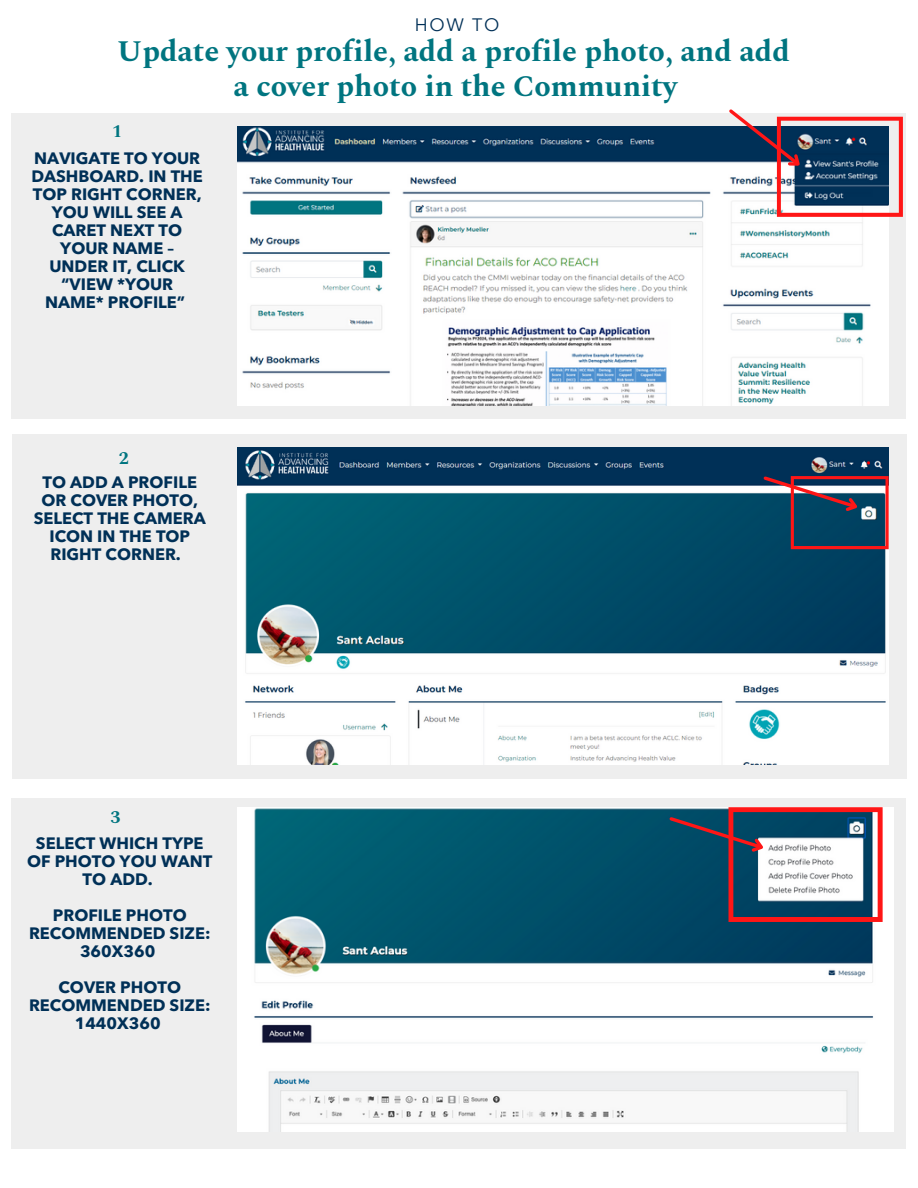
<style>
.page{position:relative;width:918px;height:1188px;background:#fff}
.page>*{position:absolute;margin:0;border:0;box-sizing:border-box;transform-origin:0 0}
.t1{font:700 30px/34.8px "Spectral";color:#007580;text-align:center}
.t2{font:18px "Avenir Next LT Pro";color:#003057}
.t3{font:700 18px "Spectral";color:#007580}
.t4{font:700 16.5px/18px "Avenir Next LT Pro";color:#003057;text-align:center}
</style>
<div class="page">
<div style="left:12px;top:113px;width:894px;height:306px;background:#eee"></div>
<div style="left:12px;top:798px;width:894px;height:351px;background:#eee"></div>
<img style="left:238px;top:807px;width:656px;height:324px">
<div style="left:12px;top:434px;width:895px;height:345px;background:#eee"></div>
<svg style="left:667px;top:807px;width:216px;height:115px;background:#5c7285"></svg>
<img style="left:238px;top:127px;width:650px;height:279px">
<svg style="left:726px;top:109px;width:177px;height:108px"></svg>
<img style="left:238px;top:447px;width:650px;height:318px">
<svg style="left:761px;top:474px;width:128px;height:75px;background:#404e66"></svg>
<p class="t2" style="left:415px;top:13px;width:86px">HOW TO</p>
<p class="t1" style="left:117px;top:35px;width:674px">Update your profile, add a profile photo, and add a cover photo in the Community</p>
<p class="t3" style="left:112px;top:118px;width:12px">1</p>
<p class="t4" style="left:31px;top:150px;width:173px">NAVIGATE TO YOUR<br>DASHBOARD. IN THE<br>TOP RIGHT CORNER,<br>YOU WILL SEE A<br>CARET NEXT TO<br>YOUR NAME –<br>UNDER IT, CLICK “VIEW *YOUR<br>NAME* PROFILE”</p>
<p class="t3" style="left:119px;top:444px;width:12px">2</p>
<p class="t4" style="left:34px;top:473px;width:174px">TO ADD A PROFILE<br>OR COVER PHOTO,<br>SELECT THE CAMERA<br>ICON IN THE TOP<br>RIGHT CORNER.</p>
<p class="t3" style="left:111px;top:804px;width:12px">3</p>
<p class="t4" style="left:27px;top:834px;width:187px">SELECT WHICH TYPE<br>OF PHOTO YOU WANT<br>TO ADD.</p>
<p class="t4" style="left:29px;top:906px;width:183px">PROFILE PHOTO<br>RECOMMENDED SIZE:<br>360X360</p>
<p class="t4" style="left:29px;top:978px;width:183px">COVER PHOTO<br>RECOMMENDED SIZE:<br>1440X360</p>
</div>
